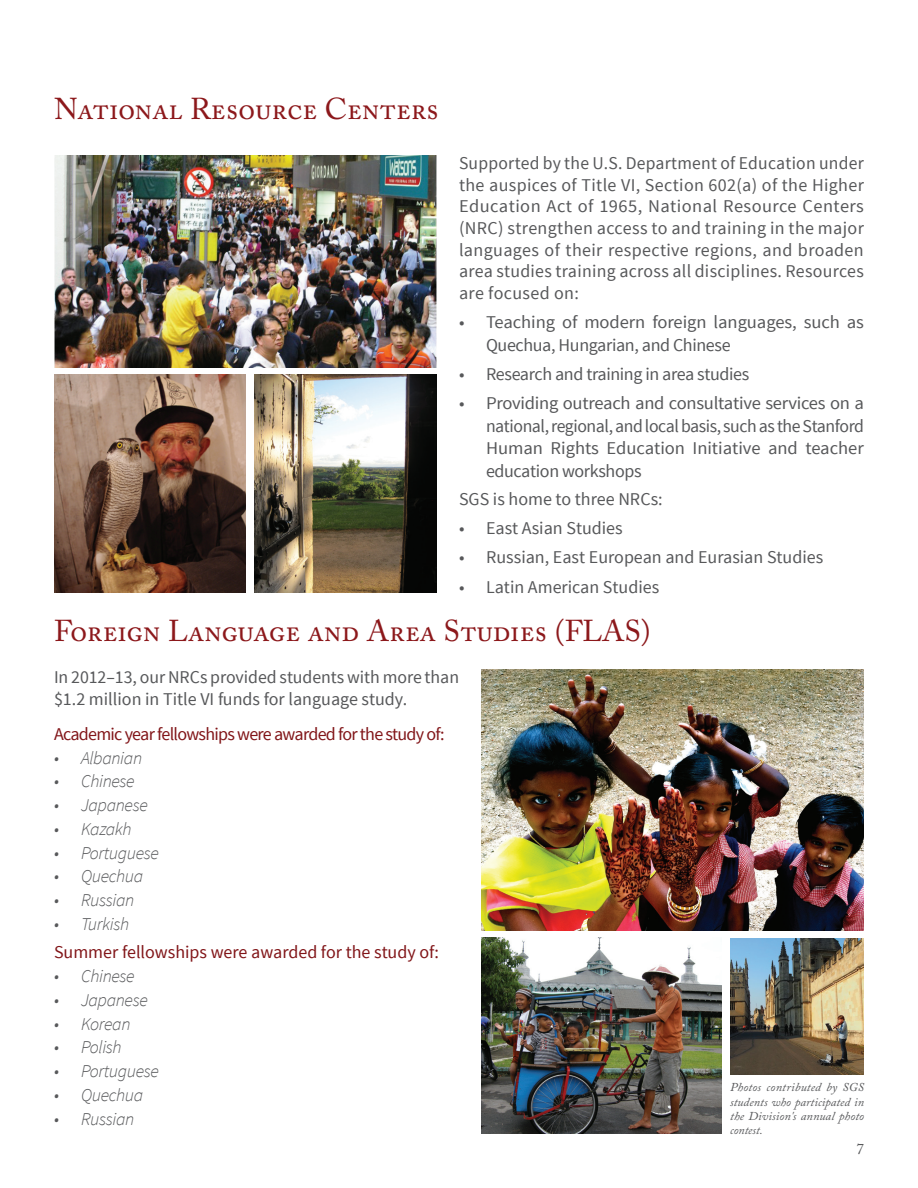
<style>
.page{position:relative;width:918px;height:1188px;background:#fff}
.page>*{position:absolute;margin:0;border:0;box-sizing:border-box;transform-origin:0 0}
.t1{font:30px "Adobe Caslon Pro";color:#8c181b}
.t2{font:18px/21.6px "Source Sans Pro";color:#57585a;text-align:justify}
.t3{font:italic 300 18px "Source Sans Pro";letter-spacing:-.02em;color:#57585a}
.t4{font:18px "Source Sans Pro";letter-spacing:-.04em;color:#811518}
.t5{font:18px "Source Sans Pro";color:#811518}
.t6{font:18px "Source Sans Pro";letter-spacing:-.02em;color:#57585a}
.t7{font:15px "Adobe Caslon Pro";color:#57585a}
.t8{font:italic 12px/14.4px "Adobe Caslon Pro";letter-spacing:.005em;color:#57585a;text-align:justify}
</style>
<div class="page">
<img style="left:255px;top:375px;width:181px;height:217px">
<img style="left:54px;top:156px;width:382px;height:211px">
<img style="left:54px;top:375px;width:191px;height:217px">
<img style="left:482px;top:670px;width:382px;height:261px">
<img style="left:730px;top:939px;width:134px;height:136px">
<img style="left:482px;top:938px;width:239px;height:196px">
<h1 class="t1" style="left:54px;top:91px;width:386px">National Resource Centers</h1>
<p class="t2" style="left:459px;top:153px;width:407px">Supported by the U.S. Department of Education under the auspices of Title VI, Section 602(a) of the Higher Education Act of 1965, National Resource Centers (NRC) strengthen access to and training in the major languages of their respective regions, and broaden area studies training across all disciplines. Resources are focused on:</p>
<p class="t2" style="left:486px;top:311px;width:379px;line-height:22.5px;text-indent:-27px">• Teaching of modern foreign languages, such as<br>Quechua, Hungarian, and Chinese</p>
<p class="t6" style="left:459px;top:363px;width:292px">• Research and training in area studies</p>
<p class="t2" style="left:486px;top:392px;width:380px;line-height:22.5px;text-indent:-27px">• Providing outreach and consultative services on a national, regional, and local basis, such as the Stanford Human Rights Education Initiative and teacher education workshops</p>
<p class="t2" style="left:459px;top:488px;width:205px">SGS is home to three NRCs:</p>
<p class="t2" style="left:459px;top:518px;width:165px">• East Asian Studies</p>
<p class="t2" style="left:459px;top:547px;width:366px">• Russian, East European and Eurasian Studies</p>
<p class="t2" style="left:459px;top:576px;width:202px">• Latin American Studies</p>
<h1 class="t1" style="left:54px;top:614px;width:598px">Foreign Language and Area Studies (FLAS)</h1>
<p class="t2" style="left:54px;top:667px;width:407px">In 2012–13, our NRCs provided students with more than $1.2 million in Title VI funds for language study.</p>
<p class="t4" style="left:54px;top:723px;width:392px">Academic year fellowships were awarded for the study of:</p>
<p class="t3" style="left:54px;top:747px;width:90px">• Albanian</p>
<p class="t3" style="left:54px;top:771px;width:82px">• Chinese</p>
<p class="t3" style="left:54px;top:794px;width:95px">• Japanese</p>
<p class="t3" style="left:54px;top:818px;width:79px">• Kazakh</p>
<p class="t3" style="left:54px;top:842px;width:106px">• Portuguese</p>
<p class="t3" style="left:54px;top:866px;width:91px">• Quechua</p>
<p class="t3" style="left:54px;top:889px;width:82px">• Russian</p>
<p class="t3" style="left:54px;top:913px;width:77px">• Turkish</p>
<p class="t5" style="left:54px;top:941px;width:386px">Summer fellowships were awarded for the study of:</p>
<p class="t3" style="left:54px;top:965px;width:82px">• Chinese</p>
<p class="t3" style="left:54px;top:989px;width:95px">• Japanese</p>
<p class="t3" style="left:54px;top:1013px;width:78px">• Korean</p>
<p class="t3" style="left:54px;top:1037px;width:69px">• Polish</p>
<p class="t3" style="left:54px;top:1060px;width:106px">• Portuguese</p>
<p class="t3" style="left:54px;top:1084px;width:91px">• Quechua</p>
<p class="t3" style="left:54px;top:1108px;width:82px">• Russian</p>
<p class="t8" style="left:730px;top:1080px;width:135px">Photos contributed by SGS students who participated in the Division's annual photo contest.</p>
<p class="t7" style="left:856px;top:1140px;width:9px">7</p>
</div>
